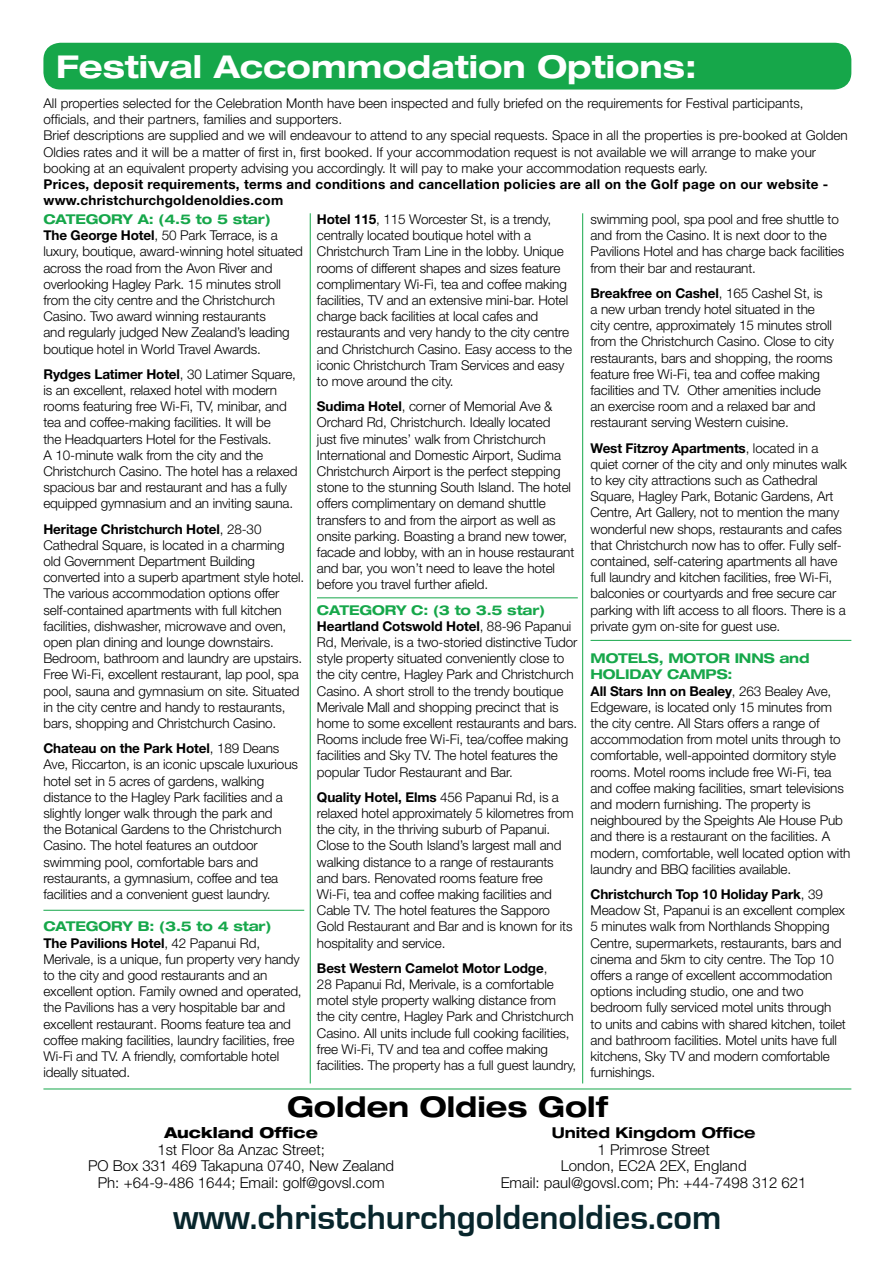
<style>
.page{position:relative;width:893px;height:1263px;background:#fff}
.page>*{position:absolute;margin:0;border:0;box-sizing:border-box;transform-origin:0 0}
.t1{font:700 36px "Eurostile";color:#08262c}
.t2{font:700 expanded 31.5px "Helvetica Neue";color:#fff}
.t3{font:700 expanded 28.5px "Helvetica Neue";color:#000}
.t4{font:300 15px/16.5px "Helvetica Neue";color:#000;text-align:center}
.t5{font:700 expanded 15px "Helvetica Neue";color:#000}
.t6{font:800 expanded 15px "Helvetica Neue";color:#000}
.t7{font:300 13.5px/16.2px "Helvetica Neue";letter-spacing:-.01em;color:#000}
.t8{font:700 13.5px/16.2px "Helvetica Neue";letter-spacing:.02em;color:#000}
.s1{font-weight:700}
.s2{font-weight:700;font-stretch:expanded;color:#16a74a}
</style>
<div class="page">
<div style="left:43px;top:43px;width:808px;height:47px;background:#16a74a;border-radius:17px"></div>
<hr style="left:310px;top:213px;width:1px;height:870px;background:#16a74a">
<hr style="left:582px;top:213px;width:1px;height:870px;background:#16a74a">
<hr style="left:43px;top:1088px;width:808px;height:1px;background:#16a74a">
<hr style="left:43px;top:910px;width:261px;height:1px;background:#16a74a">
<hr style="left:317px;top:597px;width:261px;height:1px;background:#16a74a">
<hr style="left:591px;top:640px;width:260px;height:1px;background:#16a74a">
<h2 class="t2" style="left:56px;top:47px;width:642px">Festival Accommodation Options:</h2>
<p class="t7" style="left:43px;top:95px;width:806px">All properties selected for the Celebration Month have been inspected and fully briefed on the requirements for Festival participants, officials, and their partners, families and supporters.<br>Brief descriptions are supplied and we will endeavour to attend to any special requests. Space in all the properties is pre-booked at Golden Oldies rates and it will be a matter of first in, first booked. If your accommodation request is not available we will arrange to make your booking at an equivalent property advising you accordingly. It will pay to make your accommodation requests early.</p>
<p class="t8" style="left:43px;top:176px;width:786px">Prices, deposit requirements, terms and conditions and cancellation policies are all on the Golf page on our website - www.christchurchgoldenoldies.com</p>
<p class="t7" style="left:591px;top:211px;width:255px">swimming pool, spa pool and free shuttle to and from the Casino. It is next door to the Pavilions Hotel and has charge back facilities from their bar and restaurant.</p>
<p class="t7" style="left:591px;top:284px;width:245px"><span class="s1">Breakfree on Cashel</span>, 165 Cashel St, is<br>a new urban trendy hotel situated in the city centre, approximately 15 minutes stroll from the Christchurch Casino. Close to city restaurants, bars and shopping, the rooms feature free Wi-Fi, tea and coffee making facilities and TV. Other amenities include an exercise room and a relaxed bar and restaurant serving Western cuisine.</p>
<p class="t7" style="left:591px;top:439px;width:258px"><span class="s1">West Fitzroy Apartments</span>, located in a quiet corner of the city and only minutes walk to key city attractions such as Cathedral Square, Hagley Park, Botanic Gardens, Art Centre, Art Gallery, not to mention the many wonderful new shops, restaurants and cafes that Christchurch now has to offer. Fully self&shy;contained, self-catering apartments all have full laundry and kitchen facilities, free Wi-Fi, balconies or courtyards and free secure car parking with lift access to all floors. There is a private gym on-site for guest use.</p>
<p class="t7" style="left:591px;top:650px;width:261px"><span class="s2">MOTELS, MOTOR INNS and HOLIDAY CAMPS:<br></span><span class="s1">All Stars Inn on Bealey</span>, 263 Bealey Ave, Edgeware, is located only 15 minutes from the city centre. All Stars offers a range of accommodation from motel units through to comfortable, well-appointed dormitory style rooms. Motel rooms include free Wi-Fi, tea and coffee making facilities, smart televisions and modern furnishing. The property is neighboured by the Speights Ale House Pub and there is a restaurant on the facilities. A modern, comfortable, well located option with laundry and BBQ facilities available.</p>
<p class="t7" style="left:591px;top:886px;width:257px"><span class="s1">Christchurch Top 10 Holiday Park</span>, 39<br>Meadow St, Papanui is an excellent complex 5 minutes walk from Northlands Shopping Centre, supermarkets, restaurants, bars and cinema and 5km to city centre. The Top 10 offers a range of excellent accommodation options including studio, one and two bedroom fully serviced motel units through to units and cabins with shared kitchen, toilet and bathroom facilities. Motel units have full kitchens, Sky TV and modern comfortable furnishings.</p>
<p class="t7" style="left:43px;top:211px;width:261px"><span class="s2">CATEGORY A: (4.5 to 5 star)<br></span><span class="s1">The George Hotel</span>, 50 Park Terrace, is a luxury, boutique, award-winning hotel situated across the road from the Avon River and overlooking Hagley Park. 15 minutes stroll from the city centre and the Christchurch Casino. Two award winning restaurants<br>and regularly judged New Zealand’s leading boutique hotel in World Travel Awards.</p>
<p class="t7" style="left:43px;top:366px;width:256px"><span class="s1">Rydges Latimer Hotel</span>, 30 Latimer Square, is an excellent, relaxed hotel with modern rooms featuring free Wi-Fi, TV, minibar, and tea and coffee-making facilities. It will be<br>the Headquarters Hotel for the Festivals.<br>A 10-minute walk from the city and the Christchurch Casino. The hotel has a relaxed spacious bar and restaurant and has a fully equipped gymnasium and an inviting sauna.</p>
<p class="t7" style="left:43px;top:520px;width:262px"><span class="s1">Heritage Christchurch Hotel</span>, 28-30<br>Cathedral Square, is located in a charming old Government Department Building converted into a superb apartment style hotel.<br>The various accommodation options offer self-contained apartments with full kitchen facilities, dishwasher, microwave and oven, open plan dining and lounge downstairs.<br>Bedroom, bathroom and laundry are upstairs.<br>Free Wi-Fi, excellent restaurant, lap pool, spa pool, sauna and gymnasium on site. Situated in the city centre and handy to restaurants, bars, shopping and Christchurch Casino.</p>
<p class="t7" style="left:43px;top:740px;width:256px"><span class="s1">Chateau on the Park Hotel</span>, 189 Deans Ave, Riccarton, is an iconic upscale luxurious hotel set in 5 acres of gardens, walking distance to the Hagley Park facilities and a slightly longer walk through the park and<br>the Botanical Gardens to the Christchurch Casino. The hotel features an outdoor swimming pool, comfortable bars and restaurants, a gymnasium, coffee and tea facilities and a convenient guest laundry.</p>
<p class="t7" style="left:43px;top:918px;width:260px"><span class="s2">CATEGORY B: (3.5 to 4 star)<br></span><span class="s1">The Pavilions Hotel</span>, 42 Papanui Rd, Merivale, is a unique, fun property very handy to the city and good restaurants and an excellent option. Family owned and operated, the Pavilions has a very hospitable bar and excellent restaurant. Rooms feature tea and coffee making facilities, laundry facilities, free Wi-Fi and TV. A friendly, comfortable hotel ideally situated.</p>
<p class="t7" style="left:317px;top:211px;width:257px"><span class="s1">Hotel 115</span>, 115 Worcester St, is a trendy, centrally located boutique hotel with a Christchurch Tram Line in the lobby. Unique rooms of different shapes and sizes feature complimentary Wi-Fi, tea and coffee making facilities, TV and an extensive mini-bar. Hotel charge back facilities at local cafes and restaurants and very handy to the city centre and Christchurch Casino. Easy access to the iconic Christchurch Tram Services and easy to move around the city.</p>
<p class="t7" style="left:317px;top:398px;width:259px"><span class="s1">Sudima Hotel</span>, corner of Memorial Ave &amp; Orchard Rd, Christchurch. Ideally located<br>just five minutes’ walk from Christchurch International and Domestic Airport, Sudima Christchurch Airport is the perfect stepping stone to the stunning South Island. The hotel offers complimentary on demand shuttle transfers to and from the airport as well as onsite parking. Boasting a brand new tower, facade and lobby, with an in house restaurant and bar, you won’t need to leave the hotel before you travel further afield.</p>
<p class="t7" style="left:317px;top:601px;width:262px"><span class="s2">CATEGORY C: (3 to 3.5 star)<br></span><span class="s1">Heartland Cotswold Hotel</span>, 88-96 Papanui Rd, Merivale, is a two-storied distinctive Tudor style property situated conveniently close to the city centre, Hagley Park and Christchurch Casino. A short stroll to the trendy boutique Merivale Mall and shopping precinct that is home to some excellent restaurants and bars.<br>Rooms include free Wi-Fi, tea/coffee making facilities and Sky TV. The hotel features the popular Tudor Restaurant and Bar.</p>
<p class="t7" style="left:317px;top:789px;width:258px"><span class="s1">Quality Hotel, Elms</span> 456 Papanui Rd, is a relaxed hotel approximately 5 kilometres from the city, in the thriving suburb of Papanui.<br>Close to the South Island’s largest mall and walking distance to a range of restaurants and bars. Renovated rooms feature free Wi-Fi, tea and coffee making facilities and Cable TV. The hotel features the Sapporo Gold Restaurant and Bar and is known for its hospitality and service.</p>
<p class="t7" style="left:317px;top:960px;width:261px"><span class="s1">Best Western Camelot Motor Lodge</span>,<br>28 Papanui Rd, Merivale, is a comfortable motel style property walking distance from the city centre, Hagley Park and Christchurch Casino. All units include full cooking facilities, free Wi-Fi, TV and tea and coffee making facilities. The property has a full guest laundry,</p>
<h3 class="t3" style="left:287px;top:1089px;width:322px">Golden Oldies Golf</h3>
<p class="t6" style="left:164px;top:1123px;width:155px">Auckland Office</p>
<p class="t4" style="left:88px;top:1141px;width:308px">1st Floor 8a Anzac Street;<br>PO Box 331 469 Takapuna 0740, New Zealand<br>Ph: +64-9-486 1644; Email: golf@govsl.com</p>
<p class="t5" style="left:552px;top:1123px;width:205px">United Kingdom Office</p>
<p class="t4" style="left:501px;top:1140px;width:307px">1 Primrose Street<br>London, EC2A 2EX, England<br>Email: paul@govsl.com; Ph: +44-7498 312 621</p>
<h1 class="t1" style="left:173px;top:1197px;width:550px">www.christchurchgoldenoldies.com</h1>
</div>
